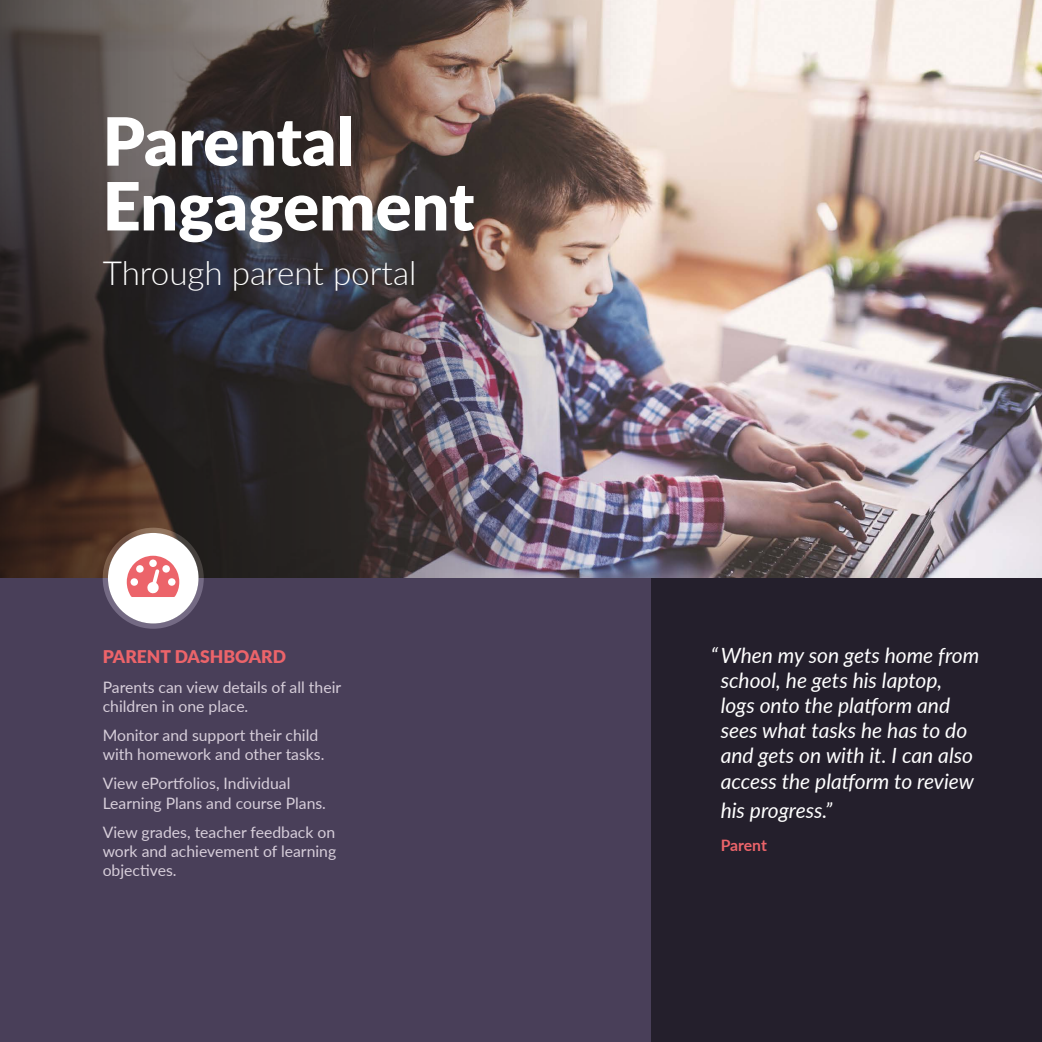
<style>
.page{position:relative;width:1042px;height:1042px;background:#fff}
.page>*{position:absolute;margin:0;border:0;box-sizing:border-box;transform-origin:0 0}
.t1{font:900 66.5px/64.8px "Lato";color:#fff}
.t2{font:300 33.25px "Lato";color:#fff}
.t3{font:italic 21px/25.2px "Lato";color:#fff}
.t4{font:900 17.5px "Lato";color:#ec646a}
.t5{font:15.75px/19.2px "Lato";color:#d7ceda}
.t6{font:700 15.75px "Lato";letter-spacing:-.005em;color:#ec646a}
</style>
<div class="page">
<img style="left:0;top:0;width:1042px;height:578px">
<div style="left:0;top:578px;width:1042px;height:464px;background:#493f59"></div>
<div style="left:651px;top:578px;width:391px;height:464px;background:#241f2c"></div>
<div style="left:108px;top:533px;width:90px;height:90px;background:#fff;border-radius:50%"></div>
<div style="left:103px;top:528px;width:101px;height:101px;border:5px solid #fff;border-radius:50%"></div>
<h1 class="t1" style="left:103px;top:106px;width:373px">Parental<br>Engagement</h1>
<h2 class="t2" style="left:103px;top:250px;width:315px">Through parent portal</h2>
<p class="t4" style="left:103px;top:644px;width:185px">PARENT DASHBOARD</p>
<p class="t5" style="left:103px;top:676px;width:240px">Parents can view details of all their children in one place.</p>
<p class="t5" style="left:103px;top:725px;width:223px">Monitor and support their child with homework and other tasks.</p>
<p class="t5" style="left:103px;top:773px;width:225px">View ePortfolios, Individual<br>Learning Plans and course Plans.</p>
<p class="t5" style="left:103px;top:822px;width:235px;text-align:justify">View grades, teacher feedback on work and achievement of learning objectives.</p>
<h3 class="t3" style="left:721px;top:641px;width:260px;text-indent:-10px">“When my son gets home from school, he gets his laptop, logs onto the platform and sees what tasks he has to do and gets on with it. I can also access the platform to review</h3>
<h3 class="t3" style="left:721px;top:797px;width:113px">his progress.”</h3>
<p class="t6" style="left:721px;top:834px;width:48px">Parent</p>
</div>
